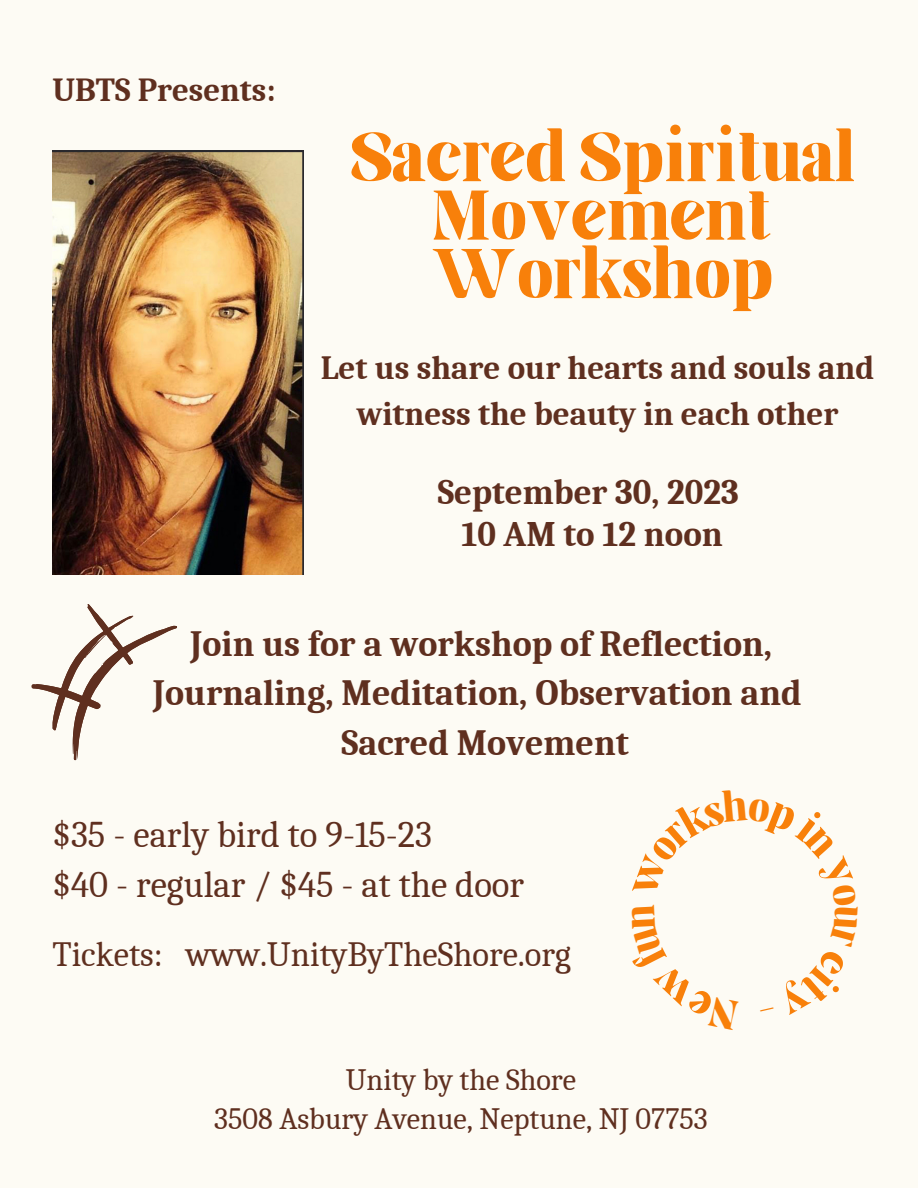
<style>
.page{position:relative;width:918px;height:1188px;background:#fdfbf4}
.page>*{position:absolute;margin:0;border:0;box-sizing:border-box;transform-origin:0 0}
.t1{font:67.65px/58.5px "Elika Gorica";color:#f8800a;text-align:center}
.t2{font:36.6px "Caladea";color:#5f2f1f}
.t3{font:700 36px/49.5px "Caladea";color:#5f2f1f;text-align:center}
.t4{font:700 34.95px "Caladea";color:#5f2f1f}
.t5{font:34.5px "Caladea";color:#5f2f1f}
.t6{font:700 33px/46.2px "Caladea";color:#5f2f1f;text-align:center}
.t7{font:700 32.7px "Caladea";color:#5f2f1f}
.t8{font:30.15px "Caladea";color:#5f2f1f}
</style>
<div class="page">
<img style="left:53px;top:150px;width:250px;height:424px">
<svg style="left:31px;top:604px;width:146px;height:157px"></svg>
<p class="t7" style="left:53px;top:72px;width:225px">UBTS Presents:</p>
<p class="t1" style="left:350px;top:135px;width:506px">Sacred Spiritual<br>Movement<br>Workshop</p>
<p class="t6" style="left:321px;top:345px;width:555px">Let us share our hearts and souls and witness the beauty in each other</p>
<p class="t4" style="left:438px;top:473px;width:303px">September 30, 2023</p>
<p class="t4" style="left:461px;top:514px;width:263px">10 AM to 12 noon</p>
<p class="t3" style="left:153px;top:619px;width:650px">Join us for a workshop of Reflection,<br>Journaling, Meditation, Observation and<br>Sacred Movement</p>
<p class="t2" style="left:53px;top:814px;width:381px">$35 - early bird to 9-15-23</p>
<p class="t2" style="left:53px;top:864px;width:473px">$40 - regular / $45 - at the door</p>
<p class="t5" style="left:53px;top:935px;width:520px">Tickets: www.UnityByTheShore.org</p>
<p class="t8" style="left:346px;top:1063px;width:232px">Unity by the Shore</p>
<p class="t8" style="left:214px;top:1102px;width:495px">3508 Asbury Avenue, Neptune, NJ 07753</p>
</div>
